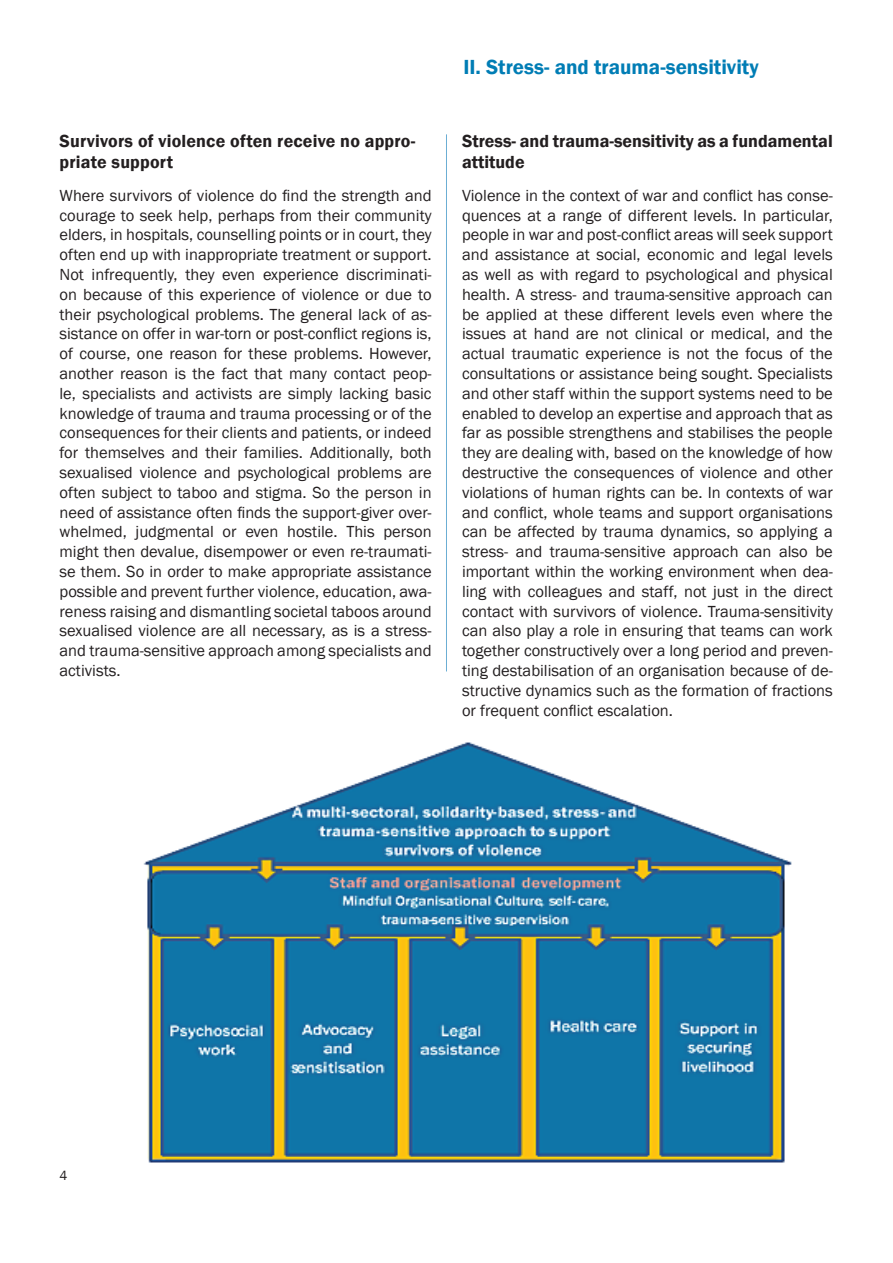
<style>
.page{position:relative;width:893px;height:1263px;background:#fff}
.page>*{position:absolute;margin:0;border:0;box-sizing:border-box;transform-origin:0 0}
.t1{font:600 21px "Franklin Gothic";color:#007db5}
.t2{font:600 18px/21.6px "Franklin Gothic";color:#231f20}
.t3{font:16.5px/19.8px "Franklin Gothic";color:#231f20;text-align:justify}
.t4{font:13.5px "Franklin Gothic";color:#231f20}
</style>
<div class="page">
<hr style="left:446px;top:134px;width:1px;height:537px;background:#6caed4">
<img style="left:143px;top:742px;width:649px;height:421px">
<p class="t2" style="left:60px;top:130px;width:357px">Survivors of violence often receive no appro&shy;priate support</p>
<p class="t3" style="left:60px;top:186px;width:374px">Where survivors of violence do find the strength and courage to seek help, perhaps from their community elders, in hospitals, counselling points or in court, they often end up with inappropriate treatment or support.<br>Not infrequently, they even experience discriminati&shy;on because of this experience of violence or due to their psychological problems. The general lack of as&shy;sistance on offer in war-torn or post-conflict regions is, of course, one reason for these problems. However, another reason is the fact that many contact peop&shy;le, specialists and activists are simply lacking basic knowledge of trauma and trauma processing or of the consequences for their clients and patients, or indeed for themselves and their families. Additionally, both sexualised violence and psychological problems are often subject to taboo and stigma. So the person in need of assistance often finds the support-giver over&shy;whelmed, judgmental or even hostile. This person might then devalue, disempower or even re-traumati&shy;se them. So in order to make appropriate assistance possible and prevent further violence, education, awa&shy;reness raising and dismantling societal taboos around sexualised violence are all necessary, as is a stress&shy;and trauma-sensitive approach among specialists and activists.</p>
<p class="t1" style="left:463px;top:54px;width:297px">II. Stress- and trauma-sensitivity</p>
<p class="t2" style="left:462px;top:130px;width:372px">Stress- and trauma-sensitivity as a fundamental attitude</p>
<p class="t3" style="left:462px;top:186px;width:372px">Violence in the context of war and conflict has conse&shy;quences at a range of different levels. In particular, people in war and post-conflict areas will seek support and assistance at social, economic and legal levels as well as with regard to psychological and physical health. A stress- and trauma-sensitive approach can be applied at these different levels even where the issues at hand are not clinical or medical, and the actual traumatic experience is not the focus of the consultations or assistance being sought. Specialists and other staff within the support systems need to be enabled to develop an expertise and approach that as far as possible strengthens and stabilises the people they are dealing with, based on the knowledge of how destructive the consequences of violence and other violations of human rights can be. In contexts of war and conflict, whole teams and support organisations can be affected by trauma dynamics, so applying a stress- and trauma-sensitive approach can also be important within the working environment when dea&shy;ling with colleagues and staff, not just in the direct contact with survivors of violence. Trauma-sensitivity can also play a role in ensuring that teams can work together constructively over a long period and preven&shy;ting destabilisation of an organisation because of de&shy;structive dynamics such as the formation of fractions or frequent conflict escalation.</p>
<p class="t4" style="left:60px;top:1167px;width:9px">4</p>
</div>
